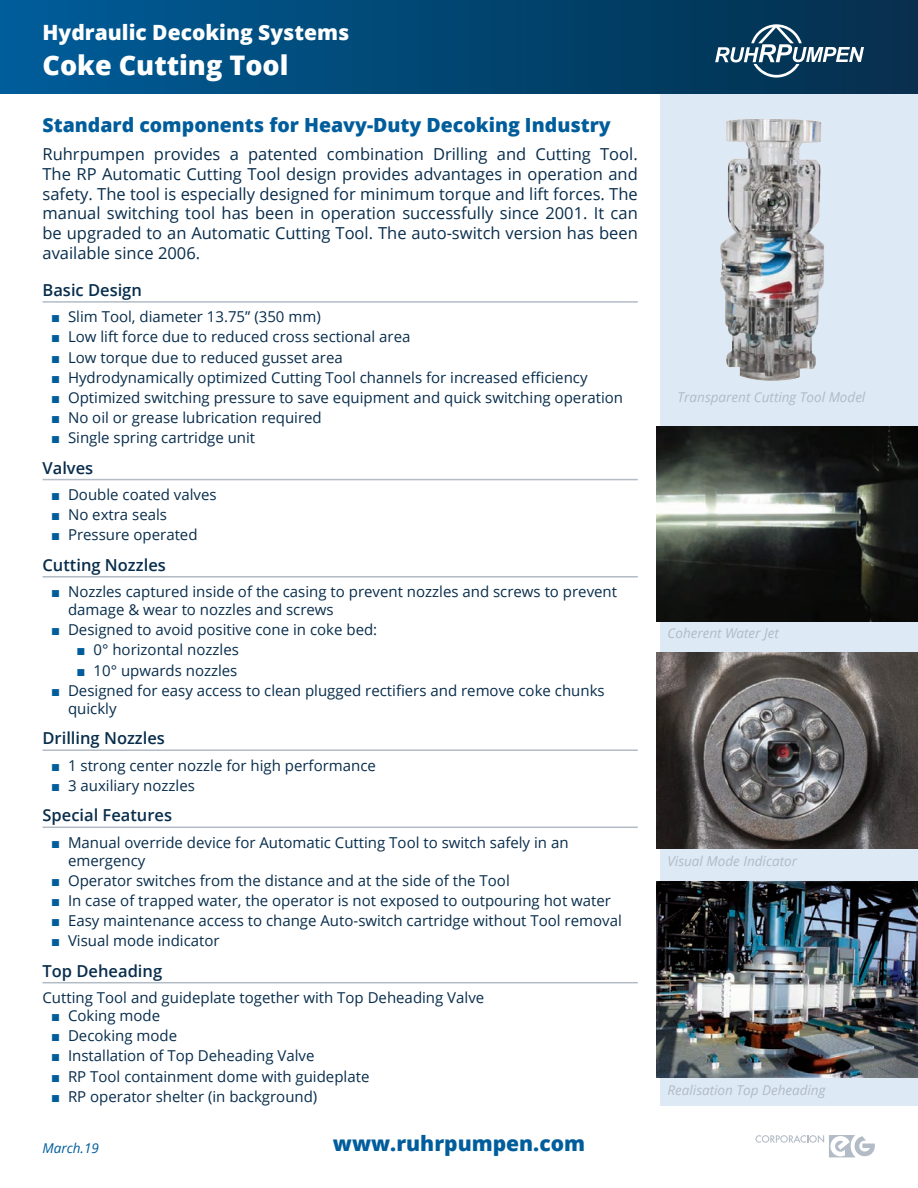
<style>
.page{position:relative;width:918px;height:1188px;background:#fff}
.page>*{position:absolute;margin:0;border:0;box-sizing:border-box;transform-origin:0 0}
.t1{font:800 27px "Open Sans";color:#fff}
.t2{font:800 21px "Open Sans";color:#fff}
.t3{font:800 21px "Open Sans";color:#005d9c}
.H3_-_blue_subtitles{font:800 19.5px "Open Sans";color:#005d9c}
.paragraph_main{font:16.5px/19.8px "Open Sans";color:#082d4c;text-align:justify}
.H2_-_subtitles{font:600 16.5px "Open Sans";color:#082d4c}
.paragraph_info{font:15px/18px "Open Sans";color:#082d4c}
.Paragraph_italic__no{font:italic 13.5px "Open Sans";color:#b2bbc6}
.t4{font:italic 13.5px "Open Sans";color:#005d9c}
.s1{font-family:"Arial";font-weight:900;color:#005d9c}
</style>
<div class="page">
<div style="left:660px;top:0;width:258px;height:1106px;background:#dde9f4"></div>
<div style="left:0;top:0;width:918px;height:94px;background:linear-gradient(to right,#005d99,#042e4b)"></div>
<svg style="left:715px;top:24px;width:149px;height:54px;background:#355d77"></svg>
<hr style="left:43px;top:301px;width:595px;height:2px;background:#b2bbc6">
<hr style="left:43px;top:479px;width:595px;height:1px;background:#b2bbc6">
<hr style="left:43px;top:576px;width:595px;height:2px;background:#b2bbc6">
<hr style="left:43px;top:749px;width:595px;height:2px;background:#b2bbc6">
<hr style="left:43px;top:827px;width:595px;height:1px;background:#b2bbc6">
<hr style="left:43px;top:982px;width:595px;height:1px;background:#b2bbc6">
<svg style="left:755px;top:1135px;width:120px;height:23px"></svg>
<img style="left:656px;top:882px;width:262px;height:196px">
<img style="left:720px;top:119px;width:104px;height:262px">
<img style="left:656px;top:427px;width:262px;height:194px">
<img style="left:656px;top:653px;width:262px;height:195px">
<h2 class="t2" style="left:43px;top:17px;width:308px">Hydraulic Decoking Systems</h2>
<h1 class="t1" style="left:43px;top:45px;width:247px">Coke Cutting Tool</h1>
<p class="H3_-_blue_subtitles" style="left:43px;top:110px;width:570px">Standard components for Heavy-Duty Decoking Industry</p>
<p class="paragraph_main" style="left:43px;top:144px;width:597px">Ruhrpumpen provides a patented combination Drilling and Cutting Tool.<br>The RP Automatic Cutting Tool design provides advantages in operation and safety. The tool is especially designed for minimum torque and lift forces. The manual switching tool has been in operation successfully since 2001. It can be upgraded to an Automatic Cutting Tool. The auto-switch version has been available since 2006.</p>
<p class="H2_-_subtitles" style="left:43px;top:279px;width:101px">Basic Design</p>
<p class="paragraph_info" style="left:51px;top:307px;width:271px"><span class="s1">■</span> Slim Tool, diameter 13.75” (350 mm)</p>
<p class="paragraph_info" style="left:51px;top:328px;width:361px"><span class="s1">■</span> Low lift force due to reduced cross sectional area</p>
<p class="paragraph_info" style="left:51px;top:348px;width:293px"><span class="s1">■</span> Low torque due to reduced gusset area</p>
<p class="paragraph_info" style="left:51px;top:368px;width:538px"><span class="s1">■</span> Hydrodynamically optimized Cutting Tool channels for increased efficiency</p>
<p class="paragraph_info" style="left:51px;top:388px;width:574px"><span class="s1">■</span> Optimized switching pressure to save equipment and quick switching operation</p>
<p class="paragraph_info" style="left:51px;top:408px;width:272px"><span class="s1">■</span> No oil or grease lubrication required</p>
<p class="paragraph_info" style="left:51px;top:428px;width:206px"><span class="s1">■</span> Single spring cartridge unit</p>
<p class="H2_-_subtitles" style="left:43px;top:456px;width:52px">Valves</p>
<p class="paragraph_info" style="left:51px;top:485px;width:167px"><span class="s1">■</span> Double coated valves</p>
<p class="paragraph_info" style="left:51px;top:505px;width:118px"><span class="s1">■</span> No extra seals</p>
<p class="paragraph_info" style="left:51px;top:525px;width:148px"><span class="s1">■</span> Pressure operated</p>
<p class="H2_-_subtitles" style="left:43px;top:553px;width:125px">Cutting Nozzles</p>
<p class="paragraph_info" style="left:68px;top:582px;width:551px;text-indent:-17px"><span class="s1">■</span> Nozzles captured inside of the casing to prevent nozzles and screws to prevent damage &amp; wear to nozzles and screws</p>
<p class="paragraph_info" style="left:51px;top:620px;width:328px"><span class="s1">■</span> Designed to avoid positive cone in coke bed:</p>
<p class="paragraph_info" style="left:77px;top:641px;width:164px"><span class="s1">■</span> 0° horizontal nozzles</p>
<p class="paragraph_info" style="left:77px;top:661px;width:162px"><span class="s1">■</span> 10° upwards nozzles</p>
<p class="paragraph_info" style="left:68px;top:681px;width:538px;text-indent:-17px"><span class="s1">■</span> Designed for easy access to clean plugged rectifiers and remove coke chunks quickly</p>
<p class="H2_-_subtitles" style="left:43px;top:727px;width:124px">Drilling Nozzles</p>
<p class="paragraph_info" style="left:51px;top:756px;width:326px"><span class="s1">■</span> 1 strong center nozzle for high performance</p>
<p class="paragraph_info" style="left:51px;top:776px;width:145px"><span class="s1">■</span> 3 auxiliary nozzles</p>
<p class="H2_-_subtitles" style="left:43px;top:804px;width:131px">Special Features</p>
<p class="paragraph_info" style="left:68px;top:833px;width:502px;text-indent:-17px"><span class="s1">■</span> Manual override device for Automatic Cutting Tool to switch safely in an emergency</p>
<p class="paragraph_info" style="left:51px;top:871px;width:460px"><span class="s1">■</span> Operator switches from the distance and at the side of the Tool</p>
<p class="paragraph_info" style="left:51px;top:891px;width:562px"><span class="s1">■</span> In case of trapped water, the operator is not exposed to outpouring hot water</p>
<p class="paragraph_info" style="left:51px;top:911px;width:572px"><span class="s1">■</span> Easy maintenance access to change Auto-switch cartridge without Tool removal</p>
<p class="paragraph_info" style="left:51px;top:931px;width:170px"><span class="s1">■</span> Visual mode indicator</p>
<p class="H2_-_subtitles" style="left:43px;top:959px;width:121px">Top Deheading</p>
<p class="paragraph_info" style="left:43px;top:988px;width:443px">Cutting Tool and guideplate together with Top Deheading Valve</p>
<p class="paragraph_info" style="left:51px;top:1006px;width:111px"><span class="s1">■</span> Coking mode</p>
<p class="paragraph_info" style="left:51px;top:1026px;width:128px"><span class="s1">■</span> Decoking mode</p>
<p class="paragraph_info" style="left:51px;top:1047px;width:265px"><span class="s1">■</span> Installation of Top Deheading Valve</p>
<p class="paragraph_info" style="left:51px;top:1067px;width:320px"><span class="s1">■</span> RP Tool containment dome with guideplate</p>
<p class="paragraph_info" style="left:51px;top:1087px;width:268px"><span class="s1">■</span> RP operator shelter (in background)</p>
<p class="t4" style="left:43px;top:1139px;width:58px">March.19</p>
<h2 class="t3" style="left:333px;top:1127px;width:254px">www.ruhrpumpen.com</h2>
<p class="Paragraph_italic__no" style="left:678px;top:388px;width:189px">Transparent Cutting Tool Model</p>
<p class="Paragraph_italic__no" style="left:668px;top:624px;width:113px">Coherent Water Jet</p>
<p class="Paragraph_italic__no" style="left:668px;top:852px;width:131px">Visual Mode Indicator</p>
<p class="Paragraph_italic__no" style="left:668px;top:1081px;width:159px">Realisation Top Deheading</p>
</div>
